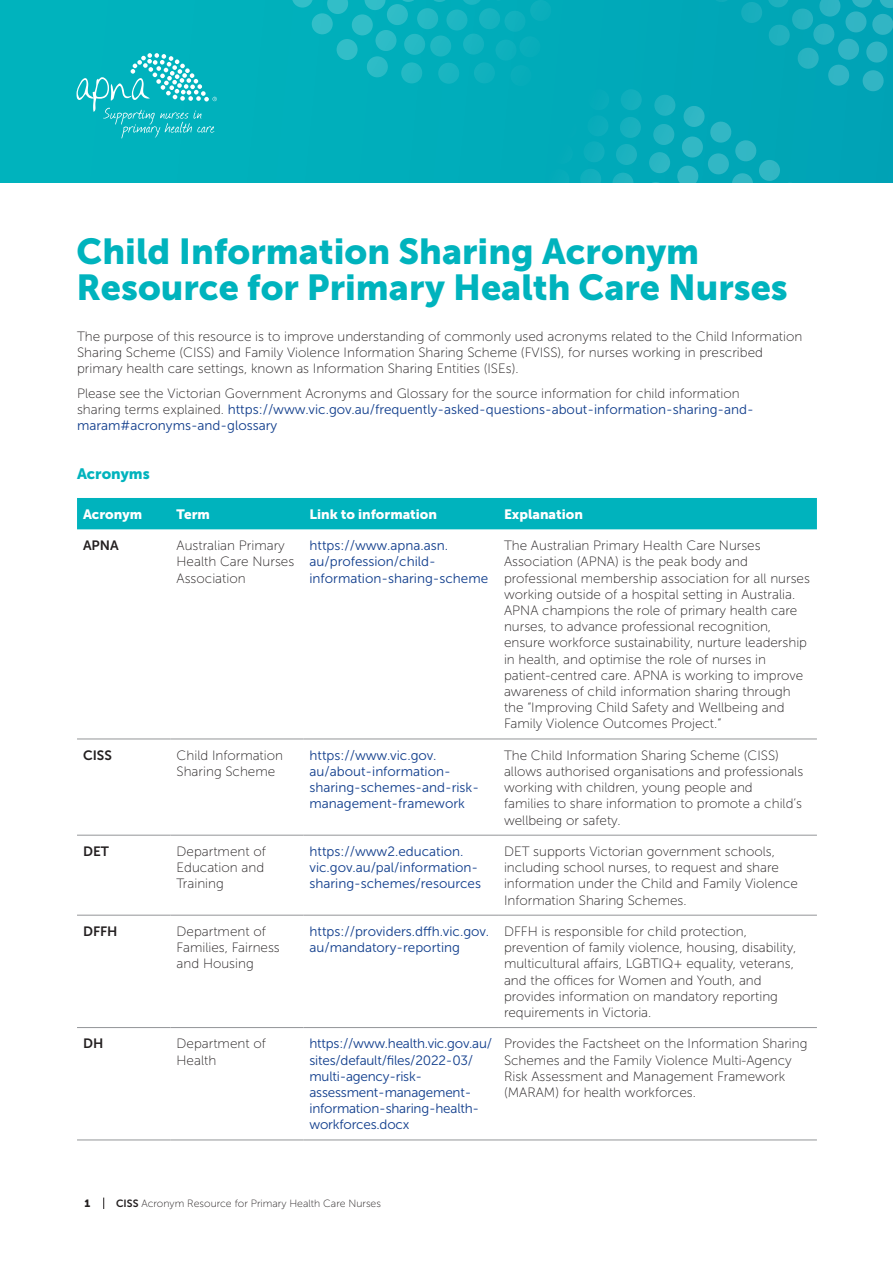
<style>
.page{position:relative;width:893px;height:1263px;background:#fff}
.page>*{position:absolute;margin:0;border:0;box-sizing:border-box;transform-origin:0 0}
.t1{font:35.85px/36.3px "Museo Sans 900";color:#00b3bd}
.t2{font:15px "Museo Sans 900";color:#00b3bd}
.t3{font:13.5px/16.2px "Museo Sans 100";color:#231f20}
.t4{font:13.5px/16.2px "Museo Sans 300";color:#103d8c}
.Line_bullet{font:13.5px "Museo Sans 900";color:#fff}
.t5{font:13.5px "Museo Sans 700";color:#231f20}
.t6{font:10.5px "Museo Sans 100";color:#231f20}
.t7{font:10.5px "Museo Sans 900";color:#231f20}
.s1{font-family:"Museo Sans 300";color:#103d8c}
.s2{font-family:"Museo Sans 700"}
</style>
<div class="page">
<svg style="left:103px;top:1197px;width:1px;height:12px"></svg>
<div style="left:0;top:0;width:893px;height:183px;background:#00b0bb"></div>
<svg style="left:463px;top:0;width:17px;height:5px"></svg>
<div style="left:479px;top:8px;width:21px;height:21px;background:#17b3c0;border-radius:50%"></div>
<div style="left:495px;top:40px;width:22px;height:21px;background:#0eb0bd;border-radius:50%"></div>
<div style="left:510px;top:65px;width:22px;height:21px;background:#07adba;border-radius:50%"></div>
<div style="left:474px;top:62px;width:21px;height:21px;background:#10b1be;border-radius:50%"></div>
<div style="left:438px;top:63px;width:21px;height:21px;background:#19b5c1;border-radius:50%"></div>
<div style="left:367px;top:56px;width:21px;height:21px;background:#2cbbc6;border-radius:50%"></div>
<div style="left:336px;top:39px;width:22px;height:21px;background:#32bec8;border-radius:50%"></div>
<div style="left:312px;top:13px;width:21px;height:21px;background:#32bec8;border-radius:50%"></div>
<svg style="left:292px;top:0;width:21px;height:8px"></svg>
<svg style="left:327px;top:0;width:21px;height:14px"></svg>
<div style="left:352px;top:14px;width:21px;height:21px;background:#32bec8;border-radius:50%"></div>
<div style="left:375px;top:30px;width:22px;height:21px;background:#2dbcc7;border-radius:50%"></div>
<div style="left:404px;top:34px;width:21px;height:21px;background:#26bac5;border-radius:50%"></div>
<div style="left:401px;top:62px;width:21px;height:21px;background:#22b8c4;border-radius:50%"></div>
<div style="left:430px;top:35px;width:21px;height:22px;background:#1fb6c2;border-radius:50%"></div>
<div style="left:463px;top:34px;width:21px;height:21px;background:#17b3c0;border-radius:50%"></div>
<div style="left:446px;top:9px;width:21px;height:22px;background:#1eb6c3;border-radius:50%"></div>
<svg style="left:434px;top:0;width:11px;height:2px"></svg>
<svg style="left:403px;top:0;width:11px;height:2px"></svg>
<svg style="left:364px;top:0;width:22px;height:10px"></svg>
<div style="left:387px;top:4px;width:21px;height:21px;background:#2ebcc7;border-radius:50%"></div>
<div style="left:417px;top:8px;width:21px;height:21px;background:#26b9c4;border-radius:50%"></div>
<div style="left:504px;top:11px;width:22px;height:21px;background:#10b0bd;border-radius:50%"></div>
<div style="left:519px;top:36px;width:21px;height:21px;background:#09adbb;border-radius:50%"></div>
<div style="left:530px;top:0;width:21px;height:21px;background:#0baebc;border-radius:50%"></div>
<svg style="left:580px;top:0;width:313px;height:183px"></svg>
<div style="left:77px;top:498px;width:740px;height:31px;background:#00b3bd"></div>
<hr style="left:77px;top:739px;width:94px;height:1px;background:#939598">
<hr style="left:171px;top:739px;width:132px;height:1px;background:#939598">
<hr style="left:303px;top:739px;width:195px;height:1px;background:#939598">
<hr style="left:498px;top:739px;width:319px;height:1px;background:#939598">
<hr style="left:77px;top:835px;width:94px;height:1px;background:#939598">
<hr style="left:171px;top:835px;width:132px;height:1px;background:#939598">
<hr style="left:303px;top:835px;width:195px;height:1px;background:#939598">
<hr style="left:498px;top:835px;width:319px;height:1px;background:#939598">
<hr style="left:77px;top:915px;width:94px;height:1px;background:#939598">
<hr style="left:171px;top:915px;width:132px;height:1px;background:#939598">
<hr style="left:303px;top:915px;width:195px;height:1px;background:#939598">
<hr style="left:498px;top:915px;width:319px;height:1px;background:#939598">
<hr style="left:77px;top:1027px;width:94px;height:1px;background:#939598">
<hr style="left:171px;top:1027px;width:132px;height:1px;background:#939598">
<hr style="left:303px;top:1027px;width:195px;height:1px;background:#939598">
<hr style="left:498px;top:1027px;width:319px;height:1px;background:#939598">
<hr style="left:77px;top:1140px;width:94px;height:1px;background:#939598">
<hr style="left:171px;top:1140px;width:132px;height:1px;background:#939598">
<hr style="left:303px;top:1140px;width:195px;height:1px;background:#939598">
<hr style="left:498px;top:1140px;width:319px;height:1px;background:#939598">
<svg style="left:77px;top:53px;width:140px;height:85px"></svg>
<p class="t1" style="left:77px;top:233px;width:713px">Child Information Sharing Acronym<br>Resource for Primary Health Care Nurses</p>
<p class="t3" style="left:77px;top:328px;width:727px">The purpose of this resource is to improve understanding of commonly used acronyms related to the Child Information<br>Sharing Scheme (CISS) and Family Violence Information Sharing Scheme (FVISS), for nurses working in prescribed primary health care settings, known as Information Sharing Entities (ISEs).</p>
<p class="t3" style="left:77px;top:385px;width:678px">Please see the Victorian Government Acronyms and Glossary for the source information for child information sharing terms explained. <span class="s1">https://www.vic.gov.au/frequently-asked-questions-about-information-sharing-and&shy;maram#acronyms-and-glossary</span></p>
<h1 class="t2" style="left:77px;top:465px;width:74px">Acronyms</h1>
<p class="Line_bullet" style="left:83px;top:506px;width:61px">Acronym</p>
<p class="Line_bullet" style="left:177px;top:506px;width:35px">Term</p>
<p class="Line_bullet" style="left:309px;top:506px;width:129px">Link to information</p>
<p class="Line_bullet" style="left:504px;top:506px;width:80px">Explanation</p>
<p class="t5" style="left:83px;top:538px;width:37px">APNA</p>
<p class="t3" style="left:177px;top:537px;width:119px">Australian Primary<br>Health Care Nurses<br>Association</p>
<p class="t4" style="left:309px;top:537px;width:180px">https://www.apna.asn. au/profession/child&shy;information-sharing-scheme</p>
<p class="t3" style="left:504px;top:537px;width:307px">The Australian Primary Health Care Nurses Association (APNA) is the peak body and professional membership association for all nurses working outside of a hospital setting in Australia.<br>APNA champions the role of primary health care nurses, to advance professional recognition, ensure workforce sustainability, nurture leadership in health, and optimise the role of nurses in patient-centred care. APNA is working to improve awareness of child information sharing through the “Improving Child Safety and Wellbeing and Family Violence Outcomes Project.”</p>
<p class="t5" style="left:83px;top:747px;width:30px">CISS</p>
<p class="t3" style="left:177px;top:747px;width:108px">Child Information<br>Sharing Scheme</p>
<p class="t4" style="left:309px;top:747px;width:171px">https://www.vic.gov. au/about-information&shy;sharing-schemes-and-risk&shy;management-framework</p>
<p class="t3" style="left:504px;top:747px;width:301px">The Child Information Sharing Scheme (CISS) allows authorised organisations and professionals working with children, young people and<br>families to share information to promote a child’s wellbeing or safety.</p>
<p class="t5" style="left:83px;top:844px;width:27px">DET</p>
<p class="t3" style="left:177px;top:843px;width:91px">Department of<br>Education and<br>Training</p>
<p class="t4" style="left:309px;top:843px;width:173px">https://www2.education. vic.gov.au/pal/information&shy;sharing-schemes/resources</p>
<p class="t3" style="left:504px;top:843px;width:295px">DET supports Victorian government schools, including school nurses, to request and share information under the Child and Family Violence Information Sharing Schemes.</p>
<p class="t5" style="left:83px;top:924px;width:36px">DFFH</p>
<p class="t3" style="left:177px;top:923px;width:105px">Department of<br>Families, Fairness and Housing</p>
<p class="t4" style="left:309px;top:923px;width:181px">https://providers.dffh.vic.gov. au/mandatory-reporting</p>
<p class="t3" style="left:504px;top:923px;width:294px">DFFH is responsible for child protection, prevention of family violence, housing, disability, multicultural affairs, LGBTIQ+ equality, veterans, and the offices for Women and Youth, and provides information on mandatory reporting requirements in Victoria.</p>
<p class="t5" style="left:83px;top:1036px;width:22px">DH</p>
<p class="t3" style="left:177px;top:1036px;width:91px">Department of<br>Health</p>
<p class="t4" style="left:309px;top:1036px;width:184px">https://www.health.vic.gov.au/ sites/default/files/2022-03/ multi-agency-risk&shy;assessment-management&shy;information-sharing-health&shy;workforces.docx</p>
<p class="t3" style="left:504px;top:1036px;width:305px">Provides the Factsheet on the Information Sharing Schemes and the Family Violence Multi-Agency Risk Assessment and Management Framework (MARAM) for health workforces.</p>
<p class="t7" style="left:84px;top:1197px;width:7px">1</p>
<p class="t6" style="left:116px;top:1197px;width:266px"><span class="s2">CISS</span> Acronym Resource for Primary Health Care Nurses</p>
</div>
